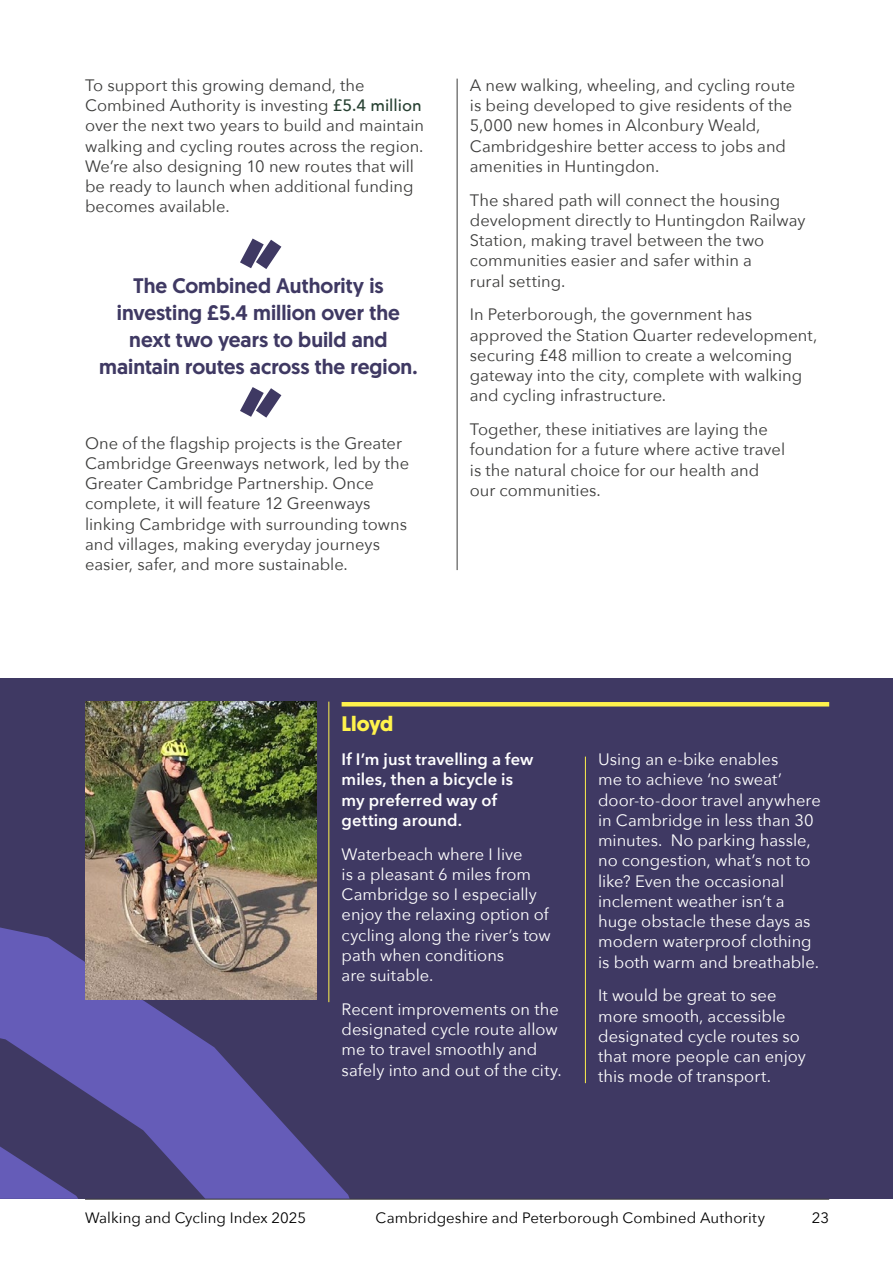
<style>
.page{position:relative;width:893px;height:1263px;background:#fff}
.page>*{position:absolute;margin:0;border:0;box-sizing:border-box;transform-origin:0 0}
.Quote_14_18pt{font:500 21px/27px "Geomanist";color:#3f3963;text-align:center}
.H2_14_18pt_-_single_rule_above{font:700 21px "Geomanist";letter-spacing:-.015em;color:#fff34c}
.P2_Body_11_13_5pt{font:16.5px/20.2px "Avenir Next";color:#3c3c3b}
.P2_Body_11_13_5pt-2{font:16.5px/20.2px "Avenir Next";color:#fff}
.P2_Body_11_13_5pt-3{font:600 16.5px/20.2px "Avenir Next";letter-spacing:.005em;color:#fff}
.t1{font:15px "Avenir Next";letter-spacing:.005em;color:#000}
.s1{font-weight:500;color:#264031}
</style>
<div class="page">
<div style="left:0;top:678px;width:893px;height:521px;background:#3f3963"></div>
<svg style="left:0;top:927px;width:350px;height:272px"></svg>
<img style="left:85px;top:702px;width:231px;height:297px">
<hr style="left:457px;top:79px;width:1px;height:491px;background:#3c3c3b">
<hr style="left:329px;top:702px;width:1px;height:300px;background:#fff34c">
<hr style="left:585px;top:757px;width:1px;height:326px;background:#fff34c">
<hr style="left:342px;top:702px;width:487px;height:4px;background:#fff34c">
<hr style="left:85px;top:1199px;width:744px;height:1px;background:#3c3c3b">
<p class="P2_Body_11_13_5pt" style="left:85px;top:74px;width:341px">To support this growing demand, the Combined Authority is investing <span class="s1">£5.4 million </span>over the next two years to build and maintain walking and cycling routes across the region.<br>We’re also designing 10 new routes that will be ready to launch when additional funding becomes available.</p>
<p class="Quote_14_18pt" style="left:99px;top:272px;width:320px">The Combined Authority is investing £5.4 million over the next two years to build and maintain routes across the region.</p>
<p class="P2_Body_11_13_5pt" style="left:85px;top:432px;width:326px">One of the flagship projects is the Greater Cambridge Greenways network, led by the Greater Cambridge Partnership. Once complete, it will feature 12 Greenways linking Cambridge with surrounding towns and villages, making everyday journeys easier, safer, and more sustainable.</p>
<p class="P2_Body_11_13_5pt" style="left:470px;top:74px;width:327px">A new walking, wheeling, and cycling route is being developed to give residents of the 5,000 new homes in Alconbury Weald, Cambridgeshire better access to jobs and amenities in Huntingdon.</p>
<p class="P2_Body_11_13_5pt" style="left:470px;top:189px;width:337px">The shared path will connect the housing development directly to Huntingdon Railway Station, making travel between the two communities easier and safer within a<br>rural setting.</p>
<p class="P2_Body_11_13_5pt" style="left:470px;top:304px;width:349px">In Peterborough, the government has approved the Station Quarter redevelopment, securing £48 million to create a welcoming gateway into the city, complete with walking and cycling infrastructure.</p>
<p class="P2_Body_11_13_5pt" style="left:470px;top:418px;width:317px">Together, these initiatives are laying the foundation for a future where active travel is the natural choice for our health and our communities.</p>
<h2 class="H2_14_18pt_-_single_rule_above" style="left:342px;top:710px;width:53px">Lloyd</h2>
<p class="P2_Body_11_13_5pt-3" style="left:342px;top:749px;width:193px">If I’m just travelling a few miles, then a bicycle is my preferred way of getting around.</p>
<p class="P2_Body_11_13_5pt-2" style="left:342px;top:843px;width:211px">Waterbeach where I live<br>is a pleasant 6 miles from<br>Cambridge so I especially enjoy the relaxing option of cycling along the river’s tow path when conditions<br>are suitable.</p>
<p class="P2_Body_11_13_5pt-2" style="left:342px;top:998px;width:222px">Recent improvements on the designated cycle route allow me to travel smoothly and safely into and out of the city.</p>
<p class="P2_Body_11_13_5pt-2" style="left:598px;top:748px;width:224px">Using an e-bike enables<br>me to achieve ‘no sweat’ door-to-door travel anywhere in Cambridge in less than 30 minutes. No parking hassle, no congestion, what’s not to like? Even the occasional inclement weather isn’t a huge obstacle these days as modern waterproof clothing is both warm and breathable.</p>
<p class="P2_Body_11_13_5pt-2" style="left:598px;top:985px;width:209px">It would be great to see more smooth, accessible designated cycle routes so that more people can enjoy this mode of transport.</p>
<p class="t1" style="left:85px;top:1205px;width:223px">Walking and Cycling Index 2025</p>
<p class="t1" style="left:376px;top:1205px;width:391px">Cambridgeshire and Peterborough Combined Authority</p>
<p class="t1" style="left:812px;top:1205px;width:19px">23</p>
</div>
